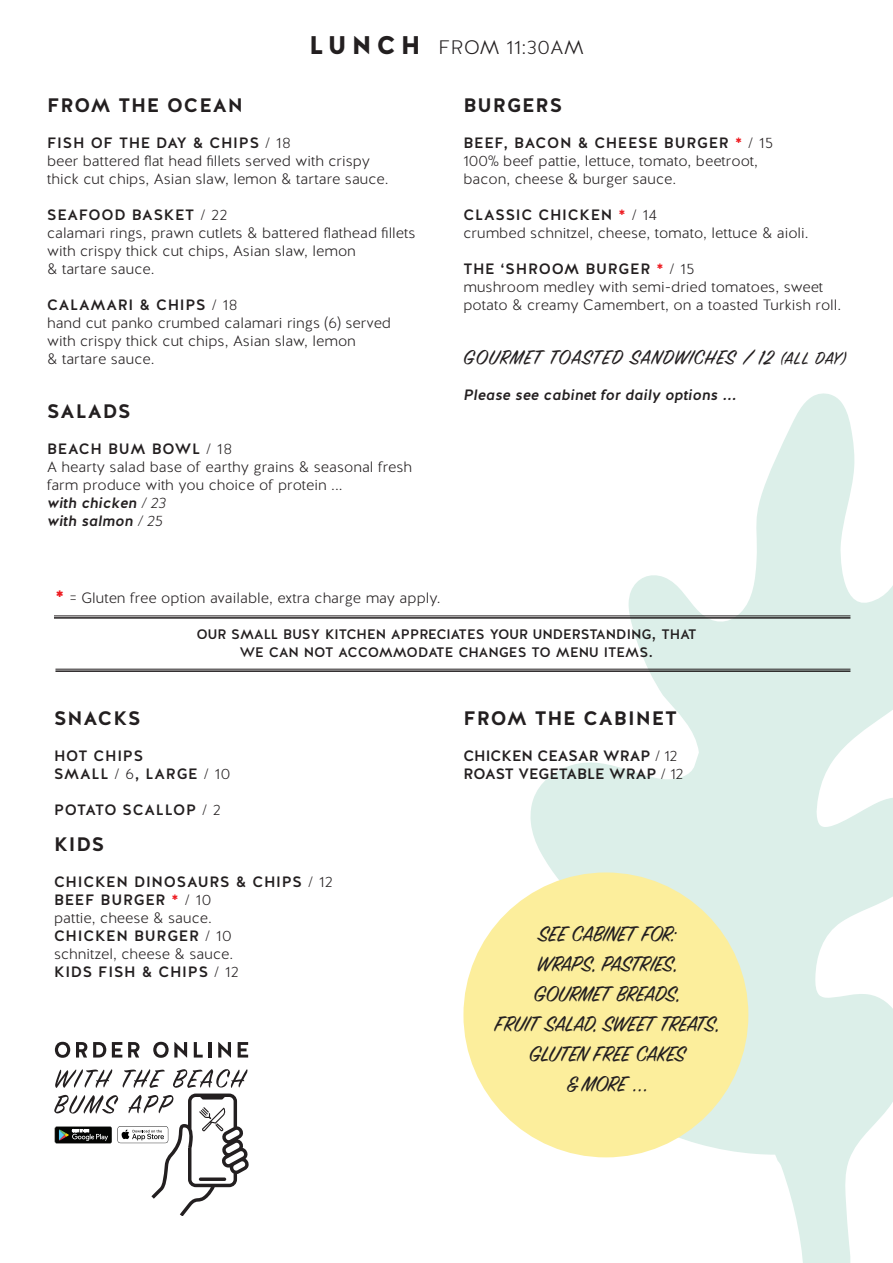
<style>
.page{position:relative;width:893px;height:1263px;background:#fff}
.page>*{position:absolute;margin:0;border:0;box-sizing:border-box;transform-origin:0 0}
.t1{font:24px/30px "Sign Painter House Script";letter-spacing:-.01em;color:#231f20;text-align:center}
.t2{font:22.5px "Sign Painter House Script";letter-spacing:.035em;color:#231f20}
.t3{font:700 19.5px "Halis GR";letter-spacing:.05em;color:#231f20}
.t4{font:300 19.5px "Halis GR";letter-spacing:.03em;color:#231f20}
.t5{font:16.5px/18px "Halis GR S Regular";color:#231f20;text-align:center}
.t6{font:300 15px/18px "Halis GR";color:#231f20}
.t7{font:500 15px/18px "Halis GR";letter-spacing:.05em;color:#231f20}
.t8{font:500 15px/18px "Halis GR";color:#231f20}
.t9{font:italic 500 15px "Halis GR";color:#231f20}
.s1{font-weight:900;font-size:25.5px}
.s2{font-weight:500}
.s3{font-weight:500;font-style:italic}
.s4{font-style:italic}
.s5{font-weight:500;color:#ee1d23}
.s6{font-size:19.5px}
.s7{font-weight:700;font-size:18px;color:#ee1d23}
.s8{font-weight:300}
.s9{color:#ee1d23}
</style>
<div class="page">
<svg style="left:530px;top:393px;width:363px;height:870px;fill:#dcefe9"></svg>
<div style="left:463px;top:872px;width:285px;height:285px;background:#fcee9c;border-radius:50%"></div>
<hr style="left:54px;top:616px;width:796px;height:1px;background:#231f20">
<hr style="left:54px;top:617px;width:796px;height:2px;background:#231f20">
<hr style="left:55px;top:669px;width:795px;height:1px;background:#231f20">
<hr style="left:55px;top:670px;width:795px;height:2px;background:#231f20">
<svg style="left:55px;top:1042px;width:15px;height:16px"></svg>
<svg style="left:76px;top:1042px;width:11px;height:15px"></svg>
<svg style="left:93px;top:1042px;width:13px;height:15px"></svg>
<svg style="left:112px;top:1042px;width:10px;height:15px"></svg>
<svg style="left:128px;top:1042px;width:12px;height:15px"></svg>
<svg style="left:153px;top:1042px;width:34px;height:16px"></svg>
<svg style="left:194px;top:1042px;width:9px;height:15px"></svg>
<hr style="left:208px;top:1042px;width:4px;height:15px;background:#231f20">
<svg style="left:218px;top:1042px;width:13px;height:16px"></svg>
<svg style="left:238px;top:1042px;width:10px;height:15px"></svg>
<svg style="left:54px;top:1069px;width:195px;height:146px"></svg>
<h3 class="t4" style="left:309px;top:35px;width:276px"><span class="s1">LU N C H</span> FROM 11:30AM</h3>
<h3 class="t3" style="left:47px;top:92px;width:197px">FROM THE OCEAN</h3>
<p class="t6" style="left:47px;top:134px;width:343px"><span class="s2">FISH OF THE DAY &amp; CHIPS</span> / 18<br>beer battered flat head fillets served with crispy thick cut chips, Asian slaw, lemon &amp; tartare sauce.</p>
<p class="t6" style="left:47px;top:206px;width:370px"><span class="s2">SEAFOOD BASKET</span> / 22<br>calamari rings, prawn cutlets &amp; battered flathead fillets with crispy thick cut chips, Asian slaw, lemon<br>&amp; tartare sauce.</p>
<p class="t6" style="left:47px;top:296px;width:345px"><span class="s2">CALAMARI &amp; CHIPS</span> / 18<br>hand cut panko crumbed calamari rings (6) served with crispy thick cut chips, Asian slaw, lemon<br>&amp; tartare sauce.</p>
<h3 class="t3" style="left:47px;top:398px;width:85px">SALADS</h3>
<p class="t6" style="left:47px;top:440px;width:367px"><span class="s2">BEACH BUM BOWL</span> / 18<br>A hearty salad base of earthy grains &amp; seasonal fresh farm produce with you choice of protein ...<br><span class="s3">with chicken</span> <span class="s4">/ 23<br></span><span class="s3">with salmon</span> <span class="s4">/ 25</span></p>
<h3 class="t3" style="left:463px;top:92px;width:100px">BURGERS</h3>
<p class="t6" style="left:463px;top:134px;width:311px"><span class="s2">BEEF, BACON &amp; CHEESE BURGER</span> <span class="s5">*</span> / 15<br>100% beef pattie, lettuce, tomato, beetroot, bacon, cheese &amp; burger sauce.</p>
<p class="t6" style="left:463px;top:206px;width:347px"><span class="s2">CLASSIC CHICKEN</span> <span class="s5">*</span> / 14<br>crumbed schnitzel, cheese, tomato, lettuce &amp; aioli.</p>
<p class="t6" style="left:463px;top:260px;width:379px"><span class="s2">THE ‘SHROOM BURGER</span> <span class="s5">*</span> / 15<br>mushroom medley with semi-dried tomatoes, sweet potato &amp; creamy Camembert, on a toasted Turkish roll.</p>
<h2 class="t2" style="left:463px;top:343px;width:384px">GOURMET TOASTED SANDWICHES / 12 <span class="s6">(ALL DAY)</span></h2>
<p class="t9" style="left:463px;top:385px;width:274px">Please see cabinet for daily options ...</p>
<p class="t6" style="left:55px;top:589px;width:387px"><span class="s7">*</span> = Gluten free option available, extra charge may apply.</p>
<p class="t5" style="left:196px;top:625px;width:502px">OUR SMALL BUSY KITCHEN APPRECIATES YOUR UNDERSTANDING, THAT<br>WE CAN NOT ACCOMMODATE CHANGES TO MENU ITEMS.</p>
<h3 class="t3" style="left:54px;top:705px;width:88px">SNACKS</h3>
<p class="t7" style="left:54px;top:747px;width:178px">HOT CHIPS<br>SMALL <span class="s8">/ 6</span>, LARGE <span class="s8">/ 10</span></p>
<p class="t7" style="left:54px;top:801px;width:168px">POTATO SCALLOP <span class="s8">/ 2</span></p>
<h3 class="t3" style="left:54px;top:831px;width:52px">KIDS</h3>
<p class="t7" style="left:54px;top:873px;width:280px">CHICKEN DINOSAURS &amp; CHIPS <span class="s8">/ 12<br></span>BEEF BURGER <span class="s9">*</span> <span class="s8">/ 10<br>pattie, cheese &amp; sauce.<br></span>CHICKEN BURGER <span class="s8">/ 10<br>schnitzel, cheese &amp; sauce.<br></span>KIDS FISH &amp; CHIPS <span class="s8">/ 12</span></p>
<h3 class="t3" style="left:463px;top:705px;width:215px">FROM THE CABINET</h3>
<p class="t8" style="left:463px;top:747px;width:221px">CHICKEN CEASAR WRAP <span class="s8">/ 12<br></span>ROAST VEGETABLE WRAP <span class="s8">/ 12</span></p>
<h1 class="t1" style="left:495px;top:920px;width:226px">SEE CABINET FOR:<br>WRAPS, PASTRIES,<br>GOURMET BREADS,<br>FRUIT SALAD, SWEET TREATS,<br>GLUTEN FREE CAKES<br>&amp; MORE ...</h1>
</div>
